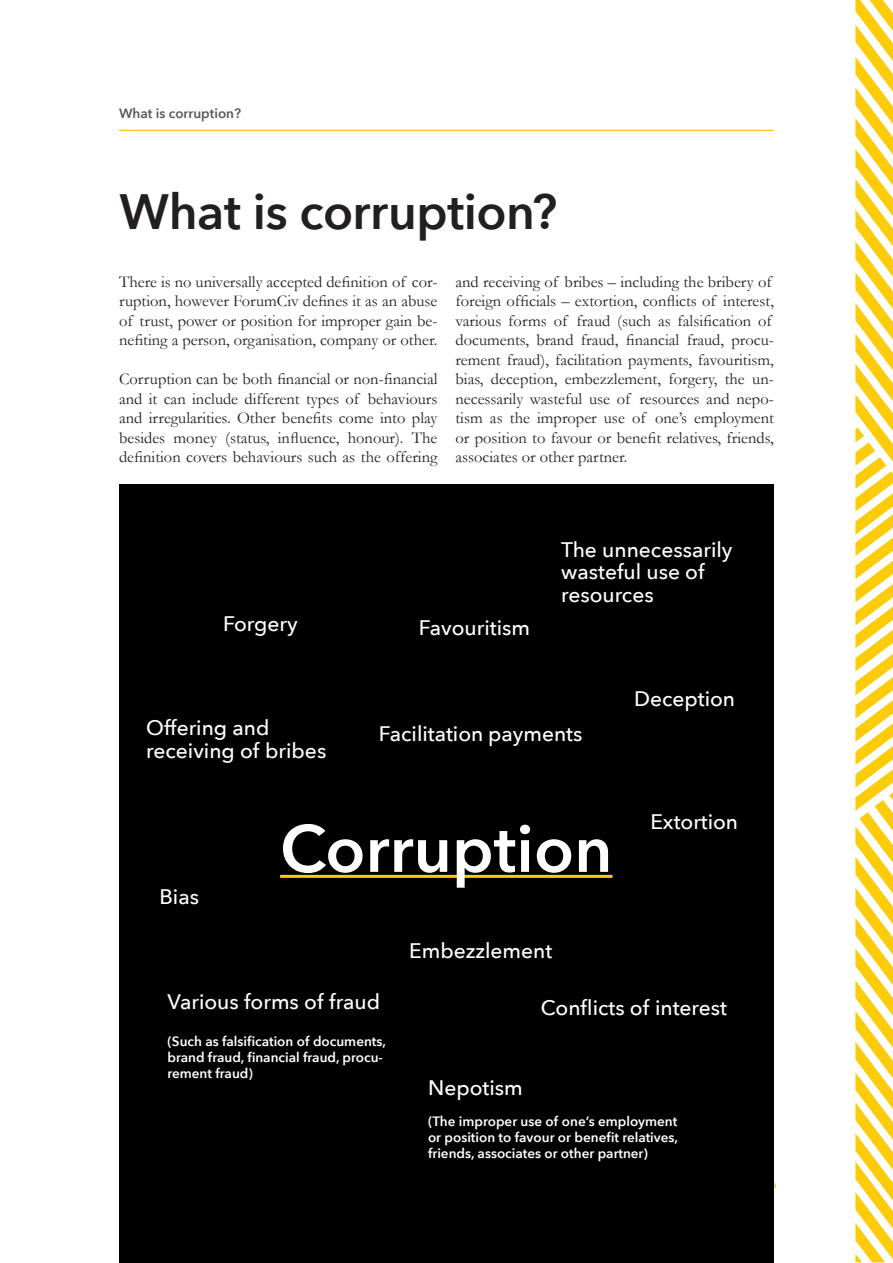
<style>
.page{position:relative;width:893px;height:1263px;background:#fff}
.page>*{position:absolute;margin:0;border:0;box-sizing:border-box;transform-origin:0 0}
.t1{font:600 66px "Avenir Next LT Pro";color:#fff}
.Rubrik_1{font:600 49.5px "Avenir Next LT Pro";letter-spacing:-.01em;color:#231f20}
.Rubrik_4{font:500 21px/22.5px "Avenir Next";color:#fff}
.Brödtext__Utan_indra{font:16.5px/19.5px "Garamond";color:#231f20;text-align:justify}
.Fakta_bold{font:600 13.5px/16.2px "Avenir Next";color:#fff;text-align:justify}
.t2{font:600 13.5px "Avenir Next";color:#57585a}
</style>
<div class="page">
<hr style="left:119px;top:130px;width:655px;height:1px;background:#fec927">
<hr style="left:119px;top:1157px;width:655px;height:1px;background:#fccc0a">
<div style="left:120px;top:484px;width:654px;height:779px;background:#000001"></div>
<hr style="left:280px;top:875px;width:333px;height:3px;background:#fccc0a">
<svg style="left:855px;top:0;width:38px;height:1262px"></svg>
<p class="t2" style="left:119px;top:102px;width:124px">What is corruption?</p>
<p class="Rubrik_1" style="left:120px;top:182px;width:439px">What is corruption?</p>
<p class="Brödtext__Utan_indra" style="left:119px;top:271px;width:320px">There is no universally accepted definition of cor&shy;ruption, however ForumCiv defines it as an abuse of trust, power or position for improper gain be&shy;nefiting a person, organisation, company or other.</p>
<p class="Brödtext__Utan_indra" style="left:119px;top:369px;width:320px">Corruption can be both financial or non-financial and it can include different types of behaviours and irregularities. Other benefits come into play besides money (status, influence, honour). The definition covers behaviours such as the offering</p>
<p class="Brödtext__Utan_indra" style="left:455px;top:271px;width:320px;text-align:left">and receiving of bribes – including the bribery of foreign officials – extortion, conflicts of interest, various forms of fraud (such as falsification of documents, brand fraud, financial fraud, procu&shy;rement fraud), facilitation payments, favouritism, bias, deception, embezzlement, forgery, the un&shy;necessarily wasteful use of resources and nepo&shy;tism as the improper use of one’s employment or position to favour or benefit relatives, friends, associates or other partner.</p>
<p class="Rubrik_4" style="left:561px;top:537px;width:173px">The unnecessarily wasteful use of resources</p>
<p class="Rubrik_4" style="left:223px;top:612px;width:76px">Forgery</p>
<p class="Rubrik_4" style="left:146px;top:716px;width:182px">Offering and receiving of bribes</p>
<p class="Rubrik_4" style="left:419px;top:616px;width:113px">Favouritism</p>
<p class="Rubrik_4" style="left:379px;top:722px;width:205px">Facilitation payments</p>
<p class="Rubrik_4" style="left:159px;top:884px;width:41px">Bias</p>
<p class="t1" style="left:280px;top:809px;width:334px">Corruption</p>
<p class="Rubrik_4" style="left:409px;top:939px;width:145px">Embezzlement</p>
<p class="Rubrik_4" style="left:634px;top:687px;width:103px">Deception</p>
<p class="Rubrik_4" style="left:650px;top:810px;width:89px">Extortion</p>
<p class="Rubrik_4" style="left:167px;top:989px;width:214px">Various forms of fraud</p>
<p class="Rubrik_4" style="left:541px;top:996px;width:188px">Conflicts of interest</p>
<p class="Fakta_bold" style="left:167px;top:1033px;width:220px;text-align:left">(Such as falsification of documents, brand fraud, financial fraud, procu&shy;rement fraud)</p>
<p class="Rubrik_4" style="left:428px;top:1075px;width:96px">Nepotism</p>
<p class="Fakta_bold" style="left:428px;top:1113px;width:252px">(The improper use of one’s employment or position to favour or benefit relatives, friends, associates or other partner)</p>
</div>
